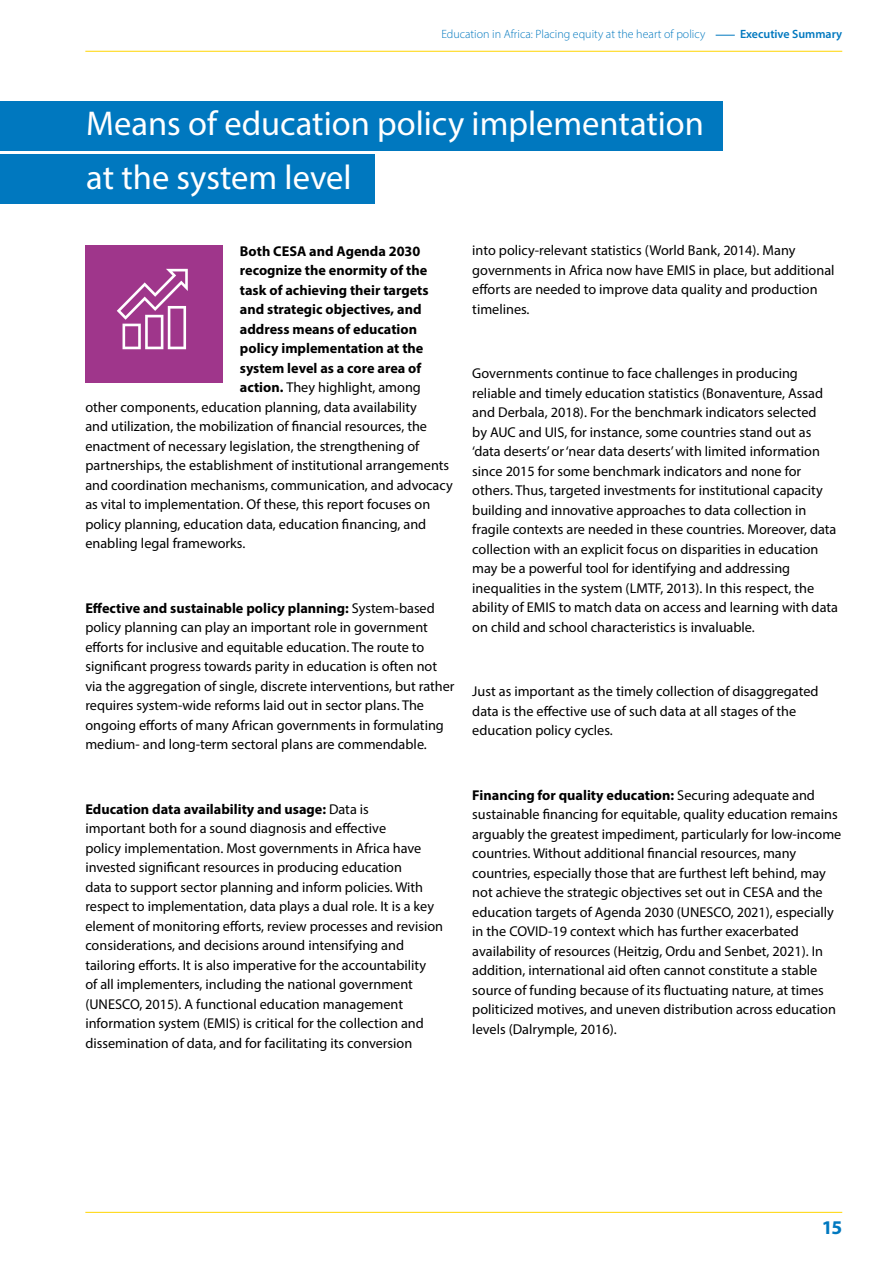
<style>
.page{position:relative;width:893px;height:1263px;background:#fff}
.page>*{position:absolute;margin:0;border:0;box-sizing:border-box;transform-origin:0 0}
.t1{font:34.5px/54px "Myriad Pro";color:#fff}
.t2{font:700 19.5px "Myriad Pro";color:#0078bf}
.t3{font:14.25px/19.5px "Myriad Pro";color:#000}
.t4{font:700 14.25px "Myriad Pro";color:#000}
.t5{font:300 12px "Myriad Pro";color:#0078bf}
.t6{font:600 12px "Myriad Pro";color:#0078bf}
.s1{font-weight:700}
</style>
<div class="page">
<hr style="left:85px;top:1212px;width:757px;height:1px;background:#ffd500">
<svg style="left:716px;top:35px;width:19px;height:1px"></svg>
<hr style="left:85px;top:51px;width:757px;height:1px;background:#ffd500">
<div style="left:0;top:155px;width:374px;height:49px;background:#0078bf"></div>
<div style="left:85px;top:245px;width:138px;height:138px;background:#9f368b"></div>
<div style="left:0;top:101px;width:722px;height:50px;background:#0078bf"></div>
<svg style="left:117px;top:269px;width:71px;height:80px"></svg>
<p class="t5" style="left:441px;top:27px;width:265px">Education in Africa: Placing equity at the heart of policy</p>
<p class="t6" style="left:740px;top:27px;width:104px">Executive Summary</p>
<h1 class="t1" style="left:86px;top:96px;width:619px">Means of education policy implementation at the system level</h1>
<p class="t4" style="left:240px;top:242px;width:182px">Both CESA and Agenda 2030</p>
<p class="t4" style="left:240px;top:261px;width:189px">recognize the enormity of the</p>
<p class="t4" style="left:240px;top:281px;width:190px">task of achieving their targets</p>
<p class="t4" style="left:240px;top:300px;width:183px">and strategic objectives, and</p>
<p class="t4" style="left:240px;top:320px;width:179px">address means of education</p>
<p class="t4" style="left:240px;top:339px;width:185px">policy implementation at the</p>
<p class="t4" style="left:240px;top:359px;width:183px">system level as a core area of</p>
<p class="t3" style="left:240px;top:377px;width:182px"><span class="s1">action.</span> They highlight, among</p>
<p class="t3" style="left:85px;top:397px;width:333px">other components, education planning, data availability</p>
<p class="t3" style="left:85px;top:416px;width:343px">and utilization, the mobilization of financial resources, the</p>
<p class="t3" style="left:85px;top:436px;width:336px">enactment of necessary legislation, the strengthening of</p>
<p class="t3" style="left:85px;top:455px;width:365px">partnerships, the establishment of institutional arrangements</p>
<p class="t3" style="left:85px;top:475px;width:369px">and coordination mechanisms, communication, and advocacy</p>
<p class="t3" style="left:85px;top:494px;width:346px">as vital to implementation. Of these, this report focuses on</p>
<p class="t3" style="left:85px;top:514px;width:342px">policy planning, education data, education financing, and</p>
<p class="t3" style="left:85px;top:533px;width:161px">enabling legal frameworks.</p>
<p class="t3" style="left:85px;top:598px;width:371px"><span class="s1">Effective and sustainable policy planning:</span> System-based policy planning can play an important role in government efforts for inclusive and equitable education. The route to significant progress towards parity in education is often not via the aggregation of single, discrete interventions, but rather requires system-wide reforms laid out in sector plans. The ongoing efforts of many African governments in formulating medium- and long-term sectoral plans are commendable.</p>
<p class="t3" style="left:85px;top:799px;width:359px"><span class="s1">Education data availability and usage:</span> Data is<br>important both for a sound diagnosis and effective<br>policy implementation. Most governments in Africa have invested significant resources in producing education<br>data to support sector planning and inform policies. With respect to implementation, data plays a dual role. It is a key element of monitoring efforts, review processes and revision considerations, and decisions around intensifying and tailoring efforts. It is also imperative for the accountability<br>of all implementers, including the national government (UNESCO, 2015). A functional education management information system (EMIS) is critical for the collection and dissemination of data, and for facilitating its conversion</p>
<p class="t3" style="left:472px;top:241px;width:364px">into policy-relevant statistics (World Bank, 2014). Many governments in Africa now have EMIS in place, but additional efforts are needed to improve data quality and production timelines.</p>
<p class="t3" style="left:472px;top:364px;width:367px">Governments continue to face challenges in producing reliable and timely education statistics (Bonaventure, Assad and Derbala, 2018). For the benchmark indicators selected<br>by AUC and UIS, for instance, some countries stand out as ‘data deserts’ or ‘near data deserts’ with limited information since 2015 for some benchmark indicators and none for others. Thus, targeted investments for institutional capacity building and innovative approaches to data collection in fragile contexts are needed in these countries. Moreover, data collection with an explicit focus on disparities in education may be a powerful tool for identifying and addressing inequalities in the system (LMTF, 2013). In this respect, the ability of EMIS to match data on access and learning with data on child and school characteristics is invaluable.</p>
<p class="t3" style="left:472px;top:682px;width:348px">Just as important as the timely collection of disaggregated data is the effective use of such data at all stages of the education policy cycles.</p>
<p class="t3" style="left:472px;top:785px;width:371px"><span class="s1">Financing for quality education:</span> Securing adequate and sustainable financing for equitable, quality education remains arguably the greatest impediment, particularly for low-income countries. Without additional financial resources, many countries, especially those that are furthest left behind, may not achieve the strategic objectives set out in CESA and the education targets of Agenda 2030 (UNESCO, 2021), especially in the COVID-19 context which has further exacerbated availability of resources (Heitzig, Ordu and Senbet, 2021). In addition, international aid often cannot constitute a stable source of funding because of its fluctuating nature, at times politicized motives, and uneven distribution across education levels (Dalrymple, 2016).</p>
<h2 class="t2" style="left:822px;top:1215px;width:22px">15</h2>
</div>
